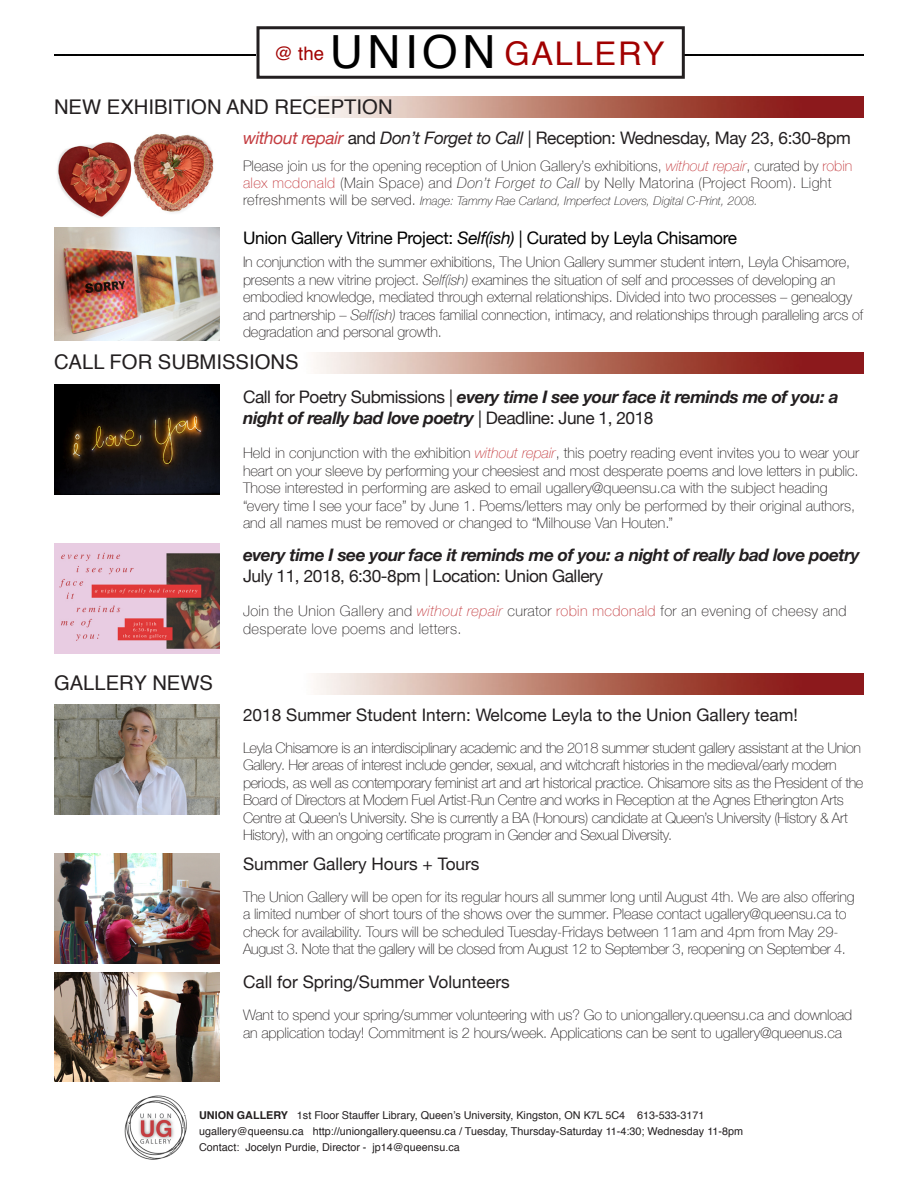
<style>
.page{position:relative;width:918px;height:1188px;background:#fff}
.page>*{position:absolute;margin:0;border:0;box-sizing:border-box;transform-origin:0 0}
.t1{font:45.75px "Helvetica";letter-spacing:.1em;color:#000}
.t2{font:32.7px "Helvetica";letter-spacing:.05em;color:#a10000}
.t3{font:20.25px "Helvetica";color:#231f20}
.t4{font:18.6px "Helvetica";color:#a10000}
.t5{font:italic 700 17.25px/20.7px "Helvetica Neue";letter-spacing:-.025em;color:#231f20}
.t6{font:17.25px "Helvetica Neue";color:#231f20}
.t7{font:17.25px "Helvetica Neue";letter-spacing:-.02em;color:#231f20}
.t8{font:17.25px "Helvetica Neue";letter-spacing:-.02em;color:#000}
.t9{font:100 14.7px/17.5px "Helvetica Neue";color:#231f20}
.t10{font:100 14.7px/17.5px "Helvetica Neue";letter-spacing:.025em;color:#231f20}
.t11{font:100 14.55px/17.4px "Helvetica Neue";letter-spacing:-.01em;color:#231f20}
.t12{font:italic 100 12px "Helvetica Neue";color:#231f20}
.t13{font:10.8px/16.2px "Helvetica";color:#231f20}
.s1{font-style:italic;color:#c43d41}
.s2{font-style:italic}
.s3{color:#c43d41}
.s4{font-style:normal;font-size:14.55px}
.s5{font-weight:400;font-style:normal}
.s6{font-weight:700}
</style>
<div class="page">
<img style="left:124px;top:1095px;width:63px;height:65px">
<img style="left:54px;top:55px;width:810px;height:1px">
<img style="left:260px;top:55px;width:421px;height:1px">
<div style="left:256px;top:26px;width:429px;height:53px;border:3px solid #231f20"></div>
<img style="left:314px;top:97px;width:550px;height:20px">
<img style="left:57px;top:134px;width:157px;height:84px">
<img style="left:314px;top:352px;width:550px;height:21px">
<img style="left:54px;top:705px;width:166px;height:109px">
<img style="left:54px;top:385px;width:166px;height:110px">
<img style="left:314px;top:674px;width:550px;height:20px">
<img style="left:54px;top:854px;width:166px;height:109px">
<img style="left:54px;top:972px;width:166px;height:110px">
<img style="left:54px;top:543px;width:166px;height:110px">
<img style="left:54px;top:227px;width:166px;height:114px">
<p class="t1" style="left:330px;top:17px;width:167px">UNION</p>
<p class="t2" style="left:504px;top:28px;width:161px">GALLERY</p>
<p class="t3" style="left:54px;top:91px;width:340px">NEW EXHIBITION AND RECEPTION</p>
<p class="t4" style="left:274px;top:39px;width:51px">@ the</p>
<p class="t7" style="left:243px;top:126px;width:609px"><span class="s1">without repair</span> and <span class="s2">Don’t Forget to Call</span> | Reception: Wednesday, May 23, 6:30-8pm</p>
<p class="t11" style="left:243px;top:156px;width:611px">Please join us for the opening reception of Union Gallery’s exhibitions, <span class="s1">without repair</span>, curated by <span class="s3">robin alex mcdonald</span> (Main Space) and <span class="s2">Don’t Forget to Call</span> by Nelly Matorina (Project Room). Light</p>
<p class="t12" style="left:243px;top:192px;width:516px"><span class="s4">refreshments will be served.</span> Image: Tammy Rae Carland, Imperfect Lovers, Digital C-Print, 2008.</p>
<p class="t8" style="left:243px;top:225px;width:496px">Union Gallery Vitrine Project: <span class="s2">Self(ish)</span> | Curated by Leyla Chisamore</p>
<p class="t11" style="left:243px;top:253px;width:622px">In conjunction with the summer exhibitions, The Union Gallery summer student intern, Leyla Chisamore, presents a new vitrine project. <span class="s2">Self(ish)</span> examines the situation of self and processes of developing an embodied knowledge, mediated through external relationships. Divided into two processes – genealogy and partnership – <span class="s2">Self(ish)</span> traces familial connection, intimacy, and relationships through paralleling arcs of degradation and personal growth.</p>
<p class="t3" style="left:54px;top:347px;width:246px">CALL FOR SUBMISSIONS</p>
<p class="t5" style="left:243px;top:387px;width:597px"><span class="s5">Call for Poetry Submissions |</span> every time I see your face it reminds me of you: a night of really bad love poetry <span class="s5">| Deadline: June 1, 2018</span></p>
<p class="t9" style="left:243px;top:444px;width:618px">Held in conjunction with the exhibition <span class="s1">without repair</span>, this poetry reading event invites you to wear your heart on your sleeve by performing your cheesiest and most desperate poems and love letters in public.<br>Those interested in performing are asked to email ugallery@queensu.ca with the subject heading “every time I see your face” by June 1. Poems/letters may only be performed by their original authors, and all names must be removed or changed to “Milhouse Van Houten.”</p>
<p class="t5" style="left:243px;top:545px;width:618px">every time I see your face it reminds me of you: a night of really bad love poetry<br><span class="s5">July 11, 2018, 6:30-8pm | Location: Union Gallery</span></p>
<p class="t3" style="left:54px;top:668px;width:161px">GALLERY NEWS</p>
<p class="t10" style="left:243px;top:602px;width:605px">Join the Union Gallery and <span class="s1">without repair</span> curator <span class="s3">robin mcdonald</span> for an evening of cheesy and desperate love poems and letters.</p>
<p class="t6" style="left:243px;top:702px;width:557px">2018 Summer Student Intern: Welcome Leyla to the Union Gallery team!</p>
<p class="t11" style="left:243px;top:739px;width:622px">Leyla Chisamore is an interdisciplinary academic and the 2018 summer student gallery assistant at the Union Gallery. Her areas of interest include gender, sexual, and witchcraft histories in the medieval/early modern periods, as well as contemporary feminist art and art historical practice. Chisamore sits as the President of the Board of Directors at Modern Fuel Artist-Run Centre and works in Reception at the Agnes Etherington Arts Centre at Queen’s University. She is currently a BA (Honours) candidate at Queen’s University (History &amp; Art History), with an ongoing certificate program in Gender and Sexual Diversity.</p>
<p class="t6" style="left:243px;top:852px;width:238px">Summer Gallery Hours + Tours</p>
<p class="t11" style="left:243px;top:888px;width:613px">The Union Gallery will be open for its regular hours all summer long until August 4th. We are also offering a limited number of short tours of the shows over the summer. Please contact ugallery@queensu.ca to check for availability. Tours will be scheduled Tuesday-Fridays between 11am and 4pm from May 29- August 3. Note that the gallery will be closed from August 12 to September 3, reopening on September 4.</p>
<p class="t6" style="left:243px;top:970px;width:268px">Call for Spring/Summer Volunteers</p>
<p class="t11" style="left:243px;top:1006px;width:611px">Want to spend your spring/summer volunteering with us? Go to uniongallery.queensu.ca and download an application today! Commitment is 2 hours/week. Applications can be sent to ugallery@queenus.ca</p>
<p class="t13" style="left:199px;top:1107px;width:507px"><span class="s6">UNION GALLERY</span> 1st Floor Stauffer Library, Queen’s University, Kingston, ON K7L 5C4 613-533-3171</p>
<p class="t13" style="left:199px;top:1123px;width:546px">ugallery@queensu.ca http://uniongallery.queensu.ca / Tuesday, Thursday-Saturday 11-4:30; Wednesday 11-8pm<br>Contact: Jocelyn Purdie, Director - jp14@queensu.ca</p>
</div>
